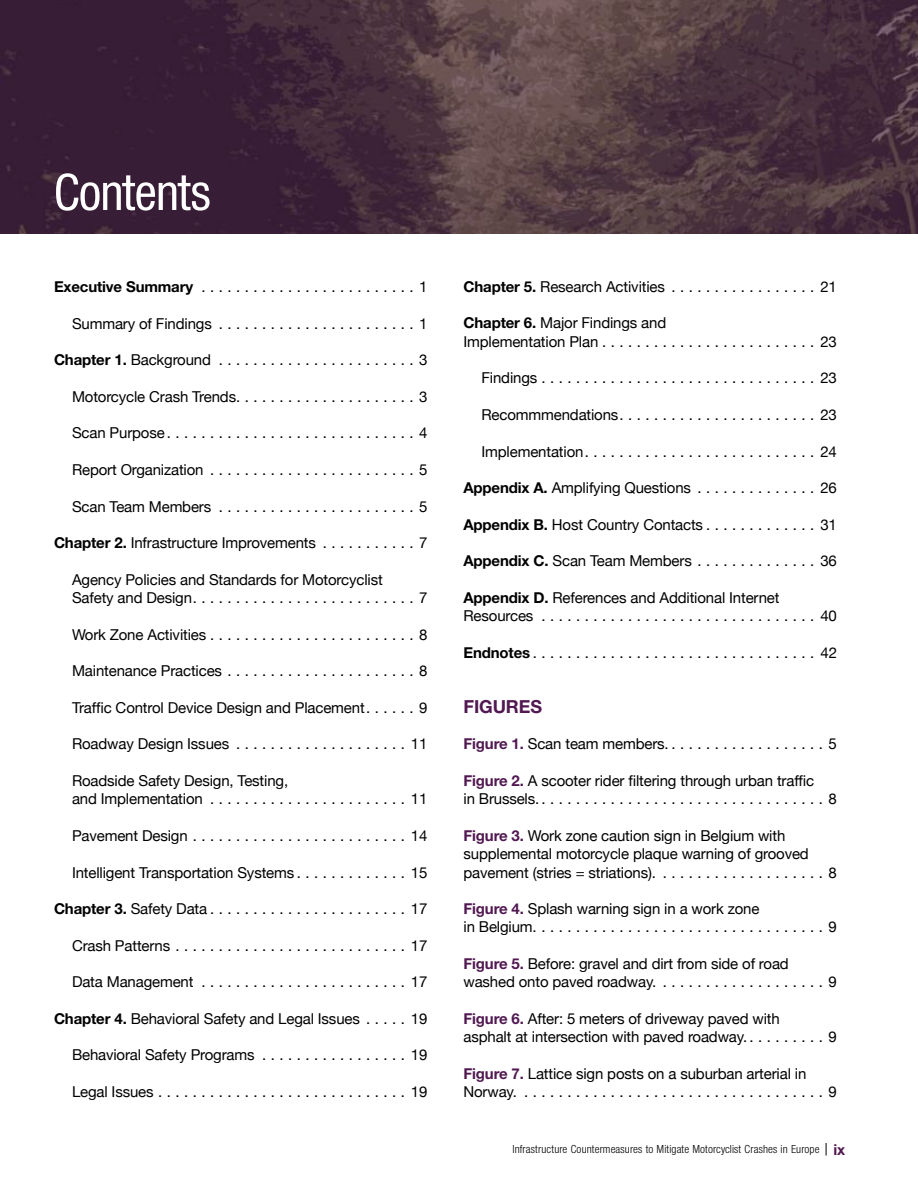
<style>
.page{position:relative;width:918px;height:1188px;background:#fff}
.page>*{position:absolute;margin:0;border:0;box-sizing:border-box;transform-origin:0 0}
.t1{font:500 54px "Nimbus San Nov Con";letter-spacing:-.015em;color:#fff}
.t2{font:700 18px "Helvetica Neue";color:#511851}
.t3{font:15px/18.3px "Helvetica Neue";letter-spacing:-.01em;color:#000}
.t4{font:12px "Nimbus San Nov Con";letter-spacing:.01em;color:#000}
.s1{font-weight:700}
.s2{font-weight:700;color:#511851}
.s3{font-size:15px}
.s4{font-family:"Helvetica Neue";font-weight:700;font-size:15px;color:#511851}
</style>
<div class="page">
<img style="left:0;top:0;width:918px;height:234px">
<h1 class="t1" style="left:54px;top:161px;width:158px">Contents</h1>
<p class="t3" style="left:54px;top:277px;width:375px"><span class="s1">Executive Summary</span> .........................1</p>
<p class="t3" style="left:72px;top:314px;width:357px">Summary of Findings .......................1</p>
<p class="t3" style="left:54px;top:350px;width:375px"><span class="s1">Chapter 1.</span> Background .......................3</p>
<p class="t3" style="left:72px;top:387px;width:357px">Motorcycle Crash Trends.....................3</p>
<p class="t3" style="left:72px;top:424px;width:357px">Scan Purpose.............................4</p>
<p class="t3" style="left:72px;top:460px;width:357px">Report Organization ........................5</p>
<p class="t3" style="left:72px;top:497px;width:357px">Scan Team Members .......................5</p>
<p class="t3" style="left:54px;top:533px;width:375px"><span class="s1">Chapter 2.</span> Infrastructure Improvements . . . . . . . . . . . 7</p>
<p class="t3" style="left:72px;top:570px;width:357px">Agency Policies and Standards for Motorcyclist<br>Safety and Design..........................7</p>
<p class="t3" style="left:72px;top:625px;width:357px">Work Zone Activities........................8</p>
<p class="t3" style="left:72px;top:662px;width:357px">Maintenance Practices......................8</p>
<p class="t3" style="left:72px;top:698px;width:357px">Traffic Control Device Design and Placement. . . . . . 9</p>
<p class="t3" style="left:72px;top:735px;width:357px">Roadway Design Issues ....................11</p>
<p class="t3" style="left:72px;top:771px;width:357px">Roadside Safety Design, Testing,<br>and Implementation .......................11</p>
<p class="t3" style="left:72px;top:826px;width:357px">Pavement Design.........................14</p>
<p class="t3" style="left:72px;top:863px;width:357px">Intelligent Transportation Systems . . . . . . . . . . . . . 15</p>
<p class="t3" style="left:54px;top:899px;width:375px"><span class="s1">Chapter 3.</span> Safety Data.......................17</p>
<p class="t3" style="left:72px;top:936px;width:357px">Crash Patterns...........................17</p>
<p class="t3" style="left:72px;top:973px;width:357px">Data Management ........................17</p>
<p class="t3" style="left:54px;top:1009px;width:375px"><span class="s1">Chapter 4.</span> Behavioral Safety and Legal Issues . . . . . 19</p>
<p class="t3" style="left:72px;top:1046px;width:357px">Behavioral Safety Programs . . . . . . . . . . . . . . . . . 19</p>
<p class="t3" style="left:72px;top:1082px;width:357px">Legal Issues.............................19</p>
<p class="t3" style="left:464px;top:277px;width:375px"><span class="s1">Chapter 5.</span> Research Activities . . . . . . . . . . . . . . . . . 21</p>
<p class="t3" style="left:464px;top:314px;width:375px"><span class="s1">Chapter 6.</span> Major Findings and<br>Implementation Plan.........................23</p>
<p class="t3" style="left:482px;top:369px;width:357px">Findings................................23</p>
<p class="t3" style="left:482px;top:405px;width:357px">Recommmendations.......................23</p>
<p class="t3" style="left:482px;top:442px;width:357px">Implementation...........................24</p>
<p class="t3" style="left:464px;top:479px;width:375px"><span class="s1">Appendix A.</span> Amplifying Questions . . . . . . . . . . . . . . 26</p>
<p class="t3" style="left:464px;top:515px;width:375px"><span class="s1">Appendix B.</span> Host Country Contacts . . . . . . . . . . . . . 31</p>
<p class="t3" style="left:464px;top:552px;width:375px"><span class="s1">Appendix C.</span> Scan Team Members . . . . . . . . . . . . . . 36</p>
<p class="t3" style="left:464px;top:588px;width:375px"><span class="s1">Appendix D.</span> References and Additional Internet<br>Resources ................................40</p>
<p class="t3" style="left:464px;top:643px;width:375px"><span class="s1">Endnotes</span>................................. 42</p>
<p class="t2" style="left:463px;top:695px;width:23px">Figures</p>
<p class="t3" style="left:463px;top:735px;width:375px"><span class="s2">Figure 1.</span> Scan team members.. . . . . . . . . . . . . . . . . . 5</p>
<p class="t3" style="left:463px;top:771px;width:375px"><span class="s2">Figure 2.</span> A scooter rider filtering through urban traffic<br>in Brussels..................................8</p>
<p class="t3" style="left:463px;top:826px;width:375px"><span class="s2">Figure 3.</span> Work zone caution sign in Belgium with supplemental motorcycle plaque warning of grooved pavement (stries = striations). . . . . . . . . . . . . . . . . . . . 8</p>
<p class="t3" style="left:463px;top:899px;width:375px"><span class="s2">Figure 4.</span> Splash warning sign in a work zone<br>in Belgium..................................9</p>
<p class="t3" style="left:463px;top:954px;width:375px"><span class="s2">Figure 5.</span> Before: gravel and dirt from side of road washed onto paved roadway. ...................9</p>
<p class="t3" style="left:463px;top:1009px;width:375px"><span class="s2">Figure 6.</span> After: 5 meters of driveway paved with<br>asphalt at intersection with paved roadway. . . . . . . . . . 9</p>
<p class="t3" style="left:463px;top:1064px;width:375px"><span class="s2">Figure 7.</span> Lattice sign posts on a suburban arterial in<br>Norway. ...................................9</p>
<p class="t4" style="left:512px;top:1143px;width:334px">Infrastructure Countermeasures to Mitigate Motorcyclist Crashes in Europe <span class="s3">|</span> <span class="s4">ix</span></p>
</div>
